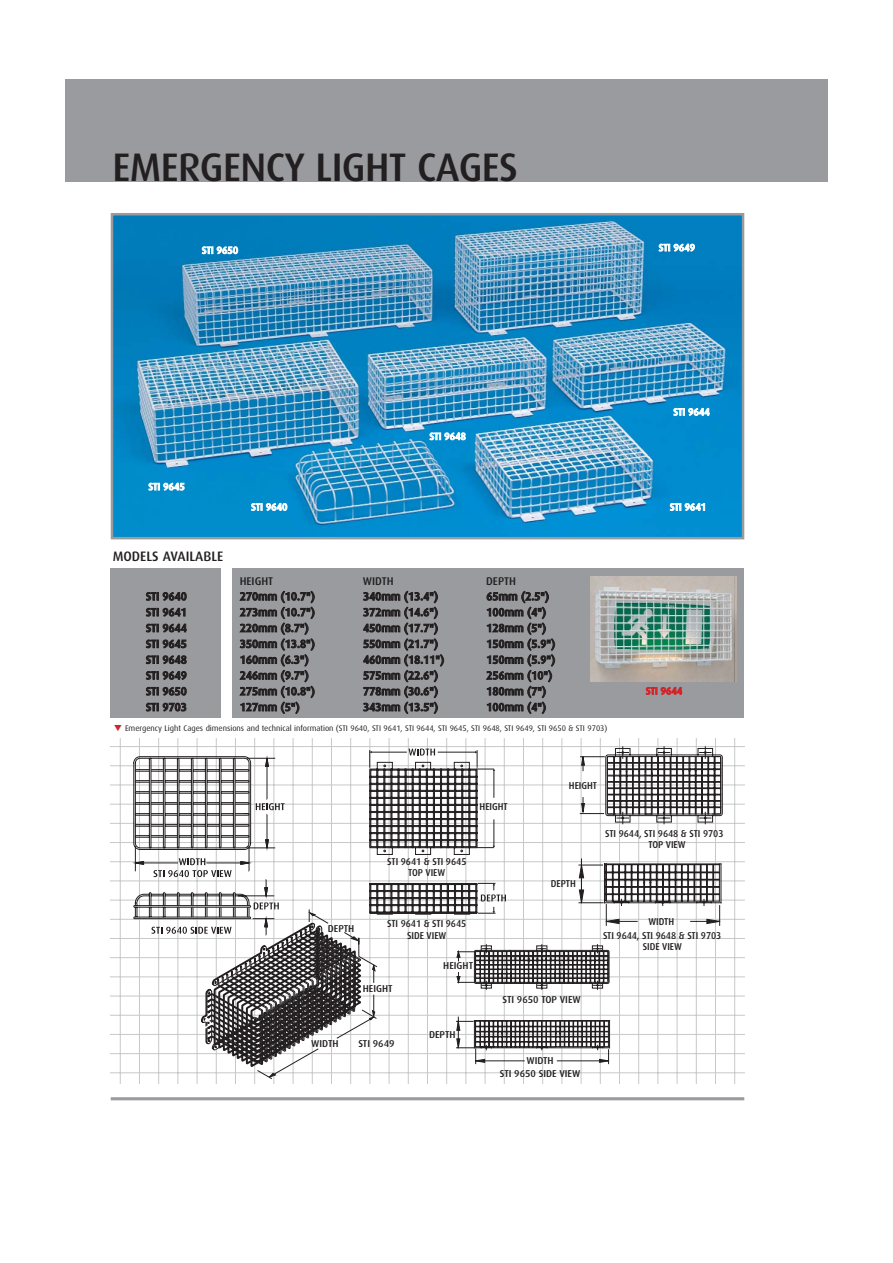
<style>
.page{position:relative;width:893px;height:1263px;background:#fff}
.page>*{position:absolute;margin:0;border:0;box-sizing:border-box;transform-origin:0 0}
.t1{font:500 39.9px "Dax";letter-spacing:-.015em;color:#231f20}
.t2{font:500 13.65px "Dax";color:#231f20}
.t3{font:500 11.25px/15.8px "Dax";letter-spacing:-.005em;color:#231f20}
.t4{font:500 9.9px "Dax";color:#231f20;scale:.94 1}
.t5{font:500 9.9px/13.2px "Dax";color:#231f20;text-align:center}
.t6{font:500 9.9px "Dax";letter-spacing:-.005em;color:#fff}
.t7{font:500 9.9px "Dax";letter-spacing:-.005em;color:#d2232a}
.t8{font:8.1px "Dax";color:#231f20}
.s1{color:#d2232a}
</style>
<div class="page">
<div style="left:75px;top:79px;width:752px;height:102px;background:#999b9e"></div>
<hr style="left:120px;top:738px;width:1px;height:345px;background:#c6c8ca">
<hr style="left:139px;top:738px;width:1px;height:345px;background:#c6c8ca">
<hr style="left:158px;top:738px;width:1px;height:345px;background:#c6c8ca">
<hr style="left:178px;top:738px;width:1px;height:345px;background:#c6c8ca">
<hr style="left:197px;top:738px;width:1px;height:345px;background:#c6c8ca">
<hr style="left:216px;top:738px;width:1px;height:345px;background:#c6c8ca">
<hr style="left:235px;top:738px;width:1px;height:345px;background:#c6c8ca">
<hr style="left:254px;top:738px;width:1px;height:345px;background:#c6c8ca">
<hr style="left:273px;top:738px;width:1px;height:345px;background:#c6c8ca">
<hr style="left:293px;top:738px;width:1px;height:345px;background:#c6c8ca">
<hr style="left:312px;top:738px;width:1px;height:345px;background:#c6c8ca">
<hr style="left:331px;top:738px;width:1px;height:345px;background:#c6c8ca">
<hr style="left:350px;top:738px;width:1px;height:345px;background:#c6c8ca">
<hr style="left:369px;top:738px;width:1px;height:345px;background:#c6c8ca">
<hr style="left:389px;top:738px;width:1px;height:345px;background:#c6c8ca">
<hr style="left:408px;top:738px;width:1px;height:345px;background:#c6c8ca">
<hr style="left:427px;top:738px;width:1px;height:345px;background:#c6c8ca">
<hr style="left:446px;top:738px;width:1px;height:345px;background:#c6c8ca">
<hr style="left:465px;top:738px;width:1px;height:345px;background:#c6c8ca">
<hr style="left:485px;top:738px;width:1px;height:345px;background:#c6c8ca">
<hr style="left:504px;top:738px;width:1px;height:345px;background:#c6c8ca">
<hr style="left:523px;top:738px;width:1px;height:345px;background:#c6c8ca">
<hr style="left:542px;top:738px;width:1px;height:345px;background:#c6c8ca">
<hr style="left:561px;top:738px;width:1px;height:345px;background:#c6c8ca">
<hr style="left:581px;top:738px;width:1px;height:345px;background:#c6c8ca">
<hr style="left:600px;top:738px;width:1px;height:345px;background:#c6c8ca">
<hr style="left:619px;top:738px;width:1px;height:345px;background:#c6c8ca">
<hr style="left:638px;top:738px;width:1px;height:345px;background:#c6c8ca">
<hr style="left:657px;top:738px;width:1px;height:345px;background:#c6c8ca">
<hr style="left:676px;top:738px;width:1px;height:345px;background:#c6c8ca">
<hr style="left:696px;top:738px;width:1px;height:345px;background:#c6c8ca">
<hr style="left:715px;top:738px;width:1px;height:345px;background:#c6c8ca">
<hr style="left:734px;top:738px;width:1px;height:345px;background:#c6c8ca">
<hr style="left:111px;top:1073px;width:633px;height:1px;background:#c6c8ca">
<hr style="left:111px;top:1053px;width:633px;height:1px;background:#c6c8ca">
<hr style="left:111px;top:1034px;width:633px;height:1px;background:#c6c8ca">
<hr style="left:111px;top:1015px;width:633px;height:1px;background:#c6c8ca">
<hr style="left:111px;top:996px;width:633px;height:1px;background:#c6c8ca">
<hr style="left:111px;top:977px;width:633px;height:1px;background:#c6c8ca">
<hr style="left:111px;top:957px;width:633px;height:1px;background:#c6c8ca">
<hr style="left:111px;top:938px;width:633px;height:1px;background:#c6c8ca">
<hr style="left:111px;top:919px;width:633px;height:1px;background:#c6c8ca">
<hr style="left:111px;top:900px;width:633px;height:1px;background:#c6c8ca">
<hr style="left:111px;top:881px;width:633px;height:1px;background:#c6c8ca">
<hr style="left:111px;top:861px;width:633px;height:1px;background:#c6c8ca">
<hr style="left:111px;top:842px;width:633px;height:1px;background:#c6c8ca">
<hr style="left:111px;top:823px;width:633px;height:1px;background:#c6c8ca">
<hr style="left:111px;top:804px;width:633px;height:1px;background:#c6c8ca">
<hr style="left:111px;top:785px;width:633px;height:1px;background:#c6c8ca">
<hr style="left:111px;top:766px;width:633px;height:1px;background:#c6c8ca">
<hr style="left:111px;top:746px;width:633px;height:1px;background:#c6c8ca">
<hr style="left:111px;top:1097px;width:633px;height:3px;background:#999b9e">
<div style="left:65px;top:79px;width:10px;height:102px;background:#999b9e"></div>
<img style="left:114px;top:216px;width:627px;height:320px">
<div style="left:111px;top:213px;width:633px;height:326px;border:2px solid #999b9e"></div>
<div style="left:232px;top:568px;width:512px;height:150px;background:#999b9e"></div>
<div style="left:111px;top:568px;width:110px;height:150px;background:#999b9e"></div>
<img style="left:590px;top:577px;width:146px;height:104px">
<svg style="left:131px;top:747px;width:593px;height:332px"></svg>
<h1 class="t1" style="left:113px;top:153px;width:407px">EMERGENCY LIGHT CAGES</h1>
<p class="t6" style="left:202px;top:247px;width:38px">STI 9650</p>
<p class="t6" style="left:658px;top:244px;width:38px">STI 9649</p>
<p class="t6" style="left:148px;top:483px;width:38px">STI 9645</p>
<p class="t2" style="left:113px;top:551px;width:112px">MODELS AVAILABLE</p>
<p class="t3" style="left:146px;top:590px;width:42px;text-align:justify">STI 9640<br>STI 9641<br>STI 9644<br>STI 9645<br>STI 9648<br>STI 9649<br>STI 9650<br>STI 9703</p>
<p class="t6" style="left:429px;top:433px;width:38px">STI 9648</p>
<p class="t6" style="left:673px;top:408px;width:38px">STI 9644</p>
<p class="t6" style="left:251px;top:503px;width:38px">STI 9640</p>
<p class="t6" style="left:670px;top:503px;width:38px">STI 9641</p>
<p class="t3" style="left:240px;top:574px;width:77px">HEIGHT<br>270mm (10.7")<br>273mm (10.7")<br>220mm (8.7")<br>350mm (13.8")<br>160mm (6.3")<br>246mm (9.7")<br>275mm (10.8")<br>127mm (5")</p>
<p class="t3" style="left:363px;top:574px;width:83px">WIDTH<br>340mm (13.4")<br>372mm (14.6")<br>450mm (17.7")<br>550mm (21.7")<br>460mm (18.11")<br>575mm (22.6")<br>778mm (30.6")<br>343mm (13.5")</p>
<p class="t3" style="left:486px;top:574px;width:71px">DEPTH<br>65mm (2.5")<br>100mm (4")<br>128mm (5")<br>150mm (5.9")<br>150mm (5.9")<br>256mm (10")<br>180mm (7")<br>100mm (4")</p>
<p class="t7" style="left:646px;top:687px;width:38px">STI 9644</p>
<p class="t8" style="left:114px;top:725px;width:494px"><span class="s1">▼</span> Emergency Light Cages dimensions and technical information (STI 9640, STI 9641, STI 9644, STI 9645, STI 9648, STI 9649, STI 9650 &amp; STI 9703)</p>
<p class="t4" style="left:479px;top:803px;width:31px">HEIGHT</p>
<p class="t4" style="left:387px;top:858px;width:86px">STI 9641 &amp; STI 9645</p>
<p class="t4" style="left:408px;top:869px;width:41px">TOP VIEW</p>
<p class="t4" style="left:569px;top:782px;width:31px">HEIGHT</p>
<p class="t4" style="left:551px;top:880px;width:28px">DEPTH</p>
<p class="t4" style="left:605px;top:830px;width:127px">STI 9644, STI 9648 &amp; STI 9703</p>
<p class="t4" style="left:648px;top:841px;width:41px">TOP VIEW</p>
<p class="t5" style="left:328px;top:923px;width:28px">DEPTH</p>
<p class="t4" style="left:387px;top:920px;width:86px">STI 9641 &amp; STI 9645</p>
<p class="t4" style="left:407px;top:931px;width:43px">SIDE VIEW</p>
<p class="t5" style="left:363px;top:984px;width:31px">HEIGHT</p>
<p class="t5" style="left:443px;top:960px;width:31px">HEIGHT</p>
<p class="t5" style="left:502px;top:994px;width:80px">STI 9650 TOP VIEW</p>
<p class="t4" style="left:648px;top:918px;width:29px">WIDTH</p>
<p class="t4" style="left:603px;top:932px;width:127px">STI 9644, STI 9648 &amp; STI 9703</p>
<p class="t4" style="left:642px;top:943px;width:43px">SIDE VIEW</p>
<p class="t5" style="left:311px;top:1039px;width:29px">WIDTH</p>
<p class="t5" style="left:358px;top:1039px;width:38px">STI 9649</p>
<p class="t5" style="left:429px;top:1030px;width:28px">DEPTH</p>
<p class="t5" style="left:500px;top:1055px;width:82px">WIDTH<br>STI 9650 SIDE VIEW</p>
</div>
